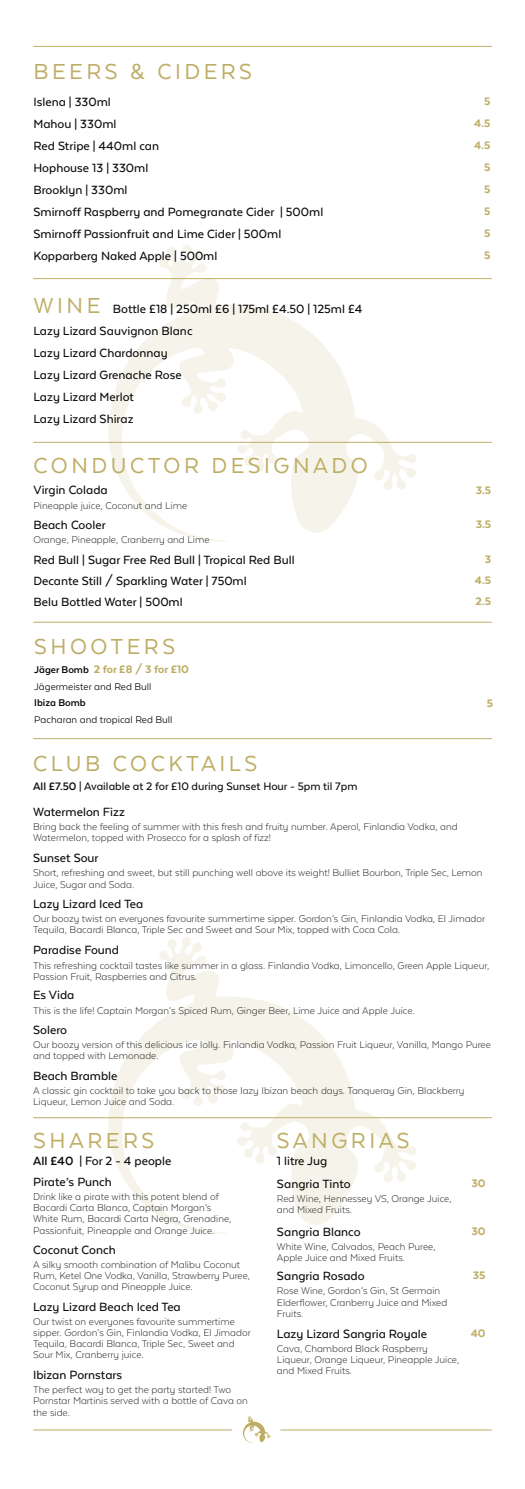
<style>
.page{position:relative;width:525px;height:1489px;background:#fff}
.page>*{position:absolute;margin:0;border:0;box-sizing:border-box;transform-origin:0 0}
.t1{font:25px "Texta Alt";letter-spacing:.14em;color:#bead64}
.t2{font:500 13.75px/22.1px "Texta Alt";color:#0b0c0c}
.t3{font:800 12.5px "Texta Alt";color:#bead64}
.t4{font:500 12.5px "Texta Alt";color:#0b0c0c}
.t5{font:300 11.25px/11.2px "Texta Alt";color:#1e1e1c}
.t6{font:11.25px "Texta Alt";color:#000}
.t7{font:700 11.25px "Texta Alt";color:#000}
.s1{font-weight:400;font-size:25px;color:#bead64}
.s2{font-weight:700;font-size:11.25px;color:#000}
.s3{font-weight:700}
</style>
<div class="page">
<svg style="left:107px;top:245px;width:310px;height:297px"></svg>
<hr style="left:33px;top:46px;width:458px;height:1px;background:#bead64">
<hr style="left:33px;top:278px;width:458px;height:1px;background:#bead64">
<hr style="left:33px;top:442px;width:458px;height:1px;background:#bead64">
<hr style="left:33px;top:622px;width:458px;height:1px;background:#bead64">
<svg style="left:107px;top:937px;width:310px;height:296px"></svg>
<hr style="left:33px;top:1117px;width:458px;height:1px;background:#bead64">
<hr style="left:33px;top:738px;width:458px;height:1px;background:#bead64">
<hr style="left:280px;top:1429px;width:211px;height:1px;background:#bead64">
<hr style="left:33px;top:1429px;width:199px;height:1px;background:#bead64">
<svg style="left:243px;top:1416px;width:27px;height:26px"></svg>
<h1 class="t1" style="left:33px;top:58px;width:220px">BEERS &amp; CIDERS</h1>
<p class="t2" style="left:33px;top:90px;width:79px">Islena | 330ml</p>
<p class="t3" style="left:484px;top:95px;width:8px">5</p>
<p class="t2" style="left:33px;top:112px;width:84px">Mahou | 330ml</p>
<p class="t3" style="left:474px;top:117px;width:18px">4.5</p>
<p class="t2" style="left:33px;top:134px;width:127px">Red Stripe | 440ml can</p>
<p class="t3" style="left:474px;top:138px;width:18px">4.5</p>
<p class="t2" style="left:33px;top:156px;width:116px">Hophouse 13 | 330ml</p>
<p class="t3" style="left:484px;top:160px;width:8px">5</p>
<p class="t2" style="left:33px;top:178px;width:95px">Brooklyn | 330ml</p>
<p class="t3" style="left:484px;top:182px;width:8px">5</p>
<p class="t2" style="left:33px;top:200px;width:291px">Smirnoff Raspberry and Pomegranate Cider | 500ml</p>
<p class="t3" style="left:484px;top:204px;width:8px">5</p>
<p class="t2" style="left:33px;top:222px;width:249px">Smirnoff Passionfruit and Lime Cider | 500ml</p>
<p class="t3" style="left:484px;top:226px;width:8px">5</p>
<p class="t2" style="left:33px;top:244px;width:185px">Kopparberg Naked Apple | 500ml</p>
<p class="t3" style="left:484px;top:248px;width:8px">5</p>
<p class="t2" style="left:33px;top:297px;width:330px"><span class="s1">WINE</span> Bottle £18 | 250ml £6 | 175ml £4.50 | 125ml £4<br>Lazy Lizard Sauvignon Blanc<br>Lazy Lizard Chardonnay<br>Lazy Lizard Grenache Rose<br>Lazy Lizard Merlot<br>Lazy Lizard Shiraz</p>
<h1 class="t1" style="left:33px;top:453px;width:335px">CONDUCTOR DESIGNADO</h1>
<p class="t2" style="left:33px;top:479px;width:76px">Virgin Colada</p>
<p class="t5" style="left:33px;top:499px;width:155px">Pineapple juice, Coconut and Lime</p>
<p class="t2" style="left:33px;top:513px;width:74px">Beach Cooler</p>
<p class="t5" style="left:33px;top:533px;width:177px">Orange, Pineapple, Cranberry and Lime</p>
<p class="t3" style="left:475px;top:483px;width:17px">3.5</p>
<p class="t3" style="left:475px;top:517px;width:17px">3.5</p>
<p class="t2" style="left:33px;top:548px;width:262px">Red Bull | Sugar Free Red Bull | Tropical Red Bull</p>
<p class="t3" style="left:484px;top:553px;width:8px">3</p>
<p class="t2" style="left:33px;top:569px;width:215px">Decante Still / Sparkling Water | 750ml</p>
<p class="t3" style="left:474px;top:573px;width:18px">4.5</p>
<p class="t2" style="left:33px;top:590px;width:151px">Belu Bottled Water | 500ml</p>
<p class="t3" style="left:475px;top:594px;width:17px">2.5</p>
<h1 class="t1" style="left:34px;top:633px;width:142px">SHOOTERS</h1>
<p class="t3" style="left:34px;top:663px;width:156px"><span class="s2">Jäger Bomb</span> 2 for £8 / 3 for £10</p>
<p class="t6" style="left:34px;top:680px;width:119px">Jägermeister and Red Bull</p>
<p class="t7" style="left:34px;top:697px;width:53px">Ibiza Bomb</p>
<p class="t6" style="left:34px;top:713px;width:140px">Pacharan and tropical Red Bull</p>
<p class="t3" style="left:486px;top:697px;width:8px">5</p>
<h1 class="t1" style="left:33px;top:750px;width:225px">CLUB COCKTAILS</h1>
<p class="t4" style="left:33px;top:780px;width:325px"><span class="s3">All £7.50</span> | Available at 2 for £10 during Sunset Hour - 5pm til 7pm</p>
<p class="t2" style="left:33px;top:800px;width:93px">Watermelon Fizz</p>
<p class="t5" style="left:33px;top:821px;width:426px">Bring back the feeling of summer with this fresh and fruity number. Aperol, Finlandia Vodka, and<br>Watermelon, topped with Prosecco for a splash of fizz!</p>
<p class="t2" style="left:33px;top:846px;width:67px">Sunset Sour</p>
<p class="t5" style="left:33px;top:867px;width:450px">Short, refreshing and sweet, but still punching well above its weight! Bulliet Bourbon, Triple Sec, Lemon<br>Juice, Sugar and Soda.</p>
<p class="t2" style="left:33px;top:892px;width:112px">Lazy Lizard Iced Tea</p>
<p class="t5" style="left:33px;top:912px;width:453px">Our boozy twist on everyones favourite summertime sipper. Gordon’s Gin, Finlandia Vodka, El Jimador<br>Tequila, Bacardi Blanca, Triple Sec and Sweet and Sour Mix, topped with Coca Cola.</p>
<p class="t2" style="left:33px;top:939px;width:87px">Paradise Found</p>
<p class="t5" style="left:33px;top:959px;width:457px">This refreshing cocktail tastes like summer in a glass. Finlandia Vodka, Limoncello, Green Apple Liqueur,<br>Passion Fruit, Raspberries and Citrus.</p>
<p class="t2" style="left:33px;top:984px;width:43px">Es Vida</p>
<p class="t5" style="left:33px;top:1004px;width:383px">This is the life! Captain Morgan’s Spiced Rum, Ginger Beer, Lime Juice and Apple Juice.</p>
<p class="t2" style="left:33px;top:1018px;width:35px">Solero</p>
<p class="t5" style="left:33px;top:1038px;width:459px">Our boozy version of this delicious ice lolly. Finlandia Vodka, Passion Fruit Liqueur, Vanilla, Mango Puree and topped with Lemonade.</p>
<p class="t2" style="left:33px;top:1064px;width:86px">Beach Bramble</p>
<p class="t5" style="left:33px;top:1084px;width:432px">A classic gin cocktail to take you back to those lazy Ibizan beach days. Tanqueray Gin, Blackberry<br>Liqueur, Lemon Juice and Soda.</p>
<h1 class="t1" style="left:33px;top:1127px;width:122px">SHARERS</h1>
<p class="t2" style="left:33px;top:1149px;width:140px;line-height:21px"><span class="s3">All £40</span> | For 2 - 4 people<br>Pirate’s Punch</p>
<p class="t5" style="left:33px;top:1190px;width:200px">Drink like a pirate with this potent blend of Bacardi Carta Blanca, Captain Morgan’s White Rum, Bacardi Carta Negra, Grenadine, Passionfuit, Pineapple and Orange Juice.</p>
<p class="t2" style="left:33px;top:1238px;width:84px">Coconut Conch</p>
<p class="t5" style="left:33px;top:1258px;width:218px">A silky smooth combination of Malibu Coconut<br>Rum, Ketel One Vodka, Vanilla, Strawberry Puree,<br>Coconut Syrup and Pineapple Juice.</p>
<p class="t2" style="left:33px;top:1294px;width:149px">Lazy Lizard Beach Iced Tea</p>
<p class="t5" style="left:33px;top:1315px;width:219px">Our twist on everyones favourite summertime sipper. Gordon’s Gin, Finlandia Vodka, El Jimador Tequila, Bacardi Blanca, Triple Sec, Sweet and Sour Mix, Cranberry juice.</p>
<p class="t2" style="left:33px;top:1363px;width:90px">Ibizan Pornstars</p>
<p class="t5" style="left:33px;top:1383px;width:216px">The perfect way to get the party started! Two<br>Pornstar Martinis served with a bottle of Cava on the side.</p>
<h1 class="t1" style="left:277px;top:1127px;width:134px">SANGRIAS</h1>
<p class="t2" style="left:277px;top:1148px;width:75px;line-height:23.2px">1 litre Jug<br>Sangria Tinto</p>
<p class="t5" style="left:277px;top:1192px;width:176px">Red Wine, Hennessey VS, Orange Juice, and Mixed Fruits.</p>
<p class="t3" style="left:471px;top:1176px;width:16px">30</p>
<p class="t3" style="left:471px;top:1224px;width:16px">30</p>
<p class="t2" style="left:277px;top:1220px;width:85px">Sangria Blanco</p>
<p class="t5" style="left:277px;top:1240px;width:160px">White Wine, Calvados, Peach Puree,<br>Apple Juice and Mixed Fruits.</p>
<p class="t3" style="left:472px;top:1268px;width:14px">35</p>
<p class="t2" style="left:277px;top:1264px;width:89px">Sangria Rosado</p>
<p class="t5" style="left:277px;top:1284px;width:172px">Rose Wine, Gordon’s Gin, St Germain<br>Elderflower, Cranberry Juice and Mixed<br>Fruits.</p>
<p class="t3" style="left:470px;top:1326px;width:16px">40</p>
<p class="t2" style="left:277px;top:1322px;width:152px">Lazy Lizard Sangria Royale</p>
<p class="t5" style="left:277px;top:1342px;width:184px">Cava, Chambord Black Raspberry<br>Liqueur, Orange Liqueur, Pineapple Juice, and Mixed Fruits.</p>
</div>
